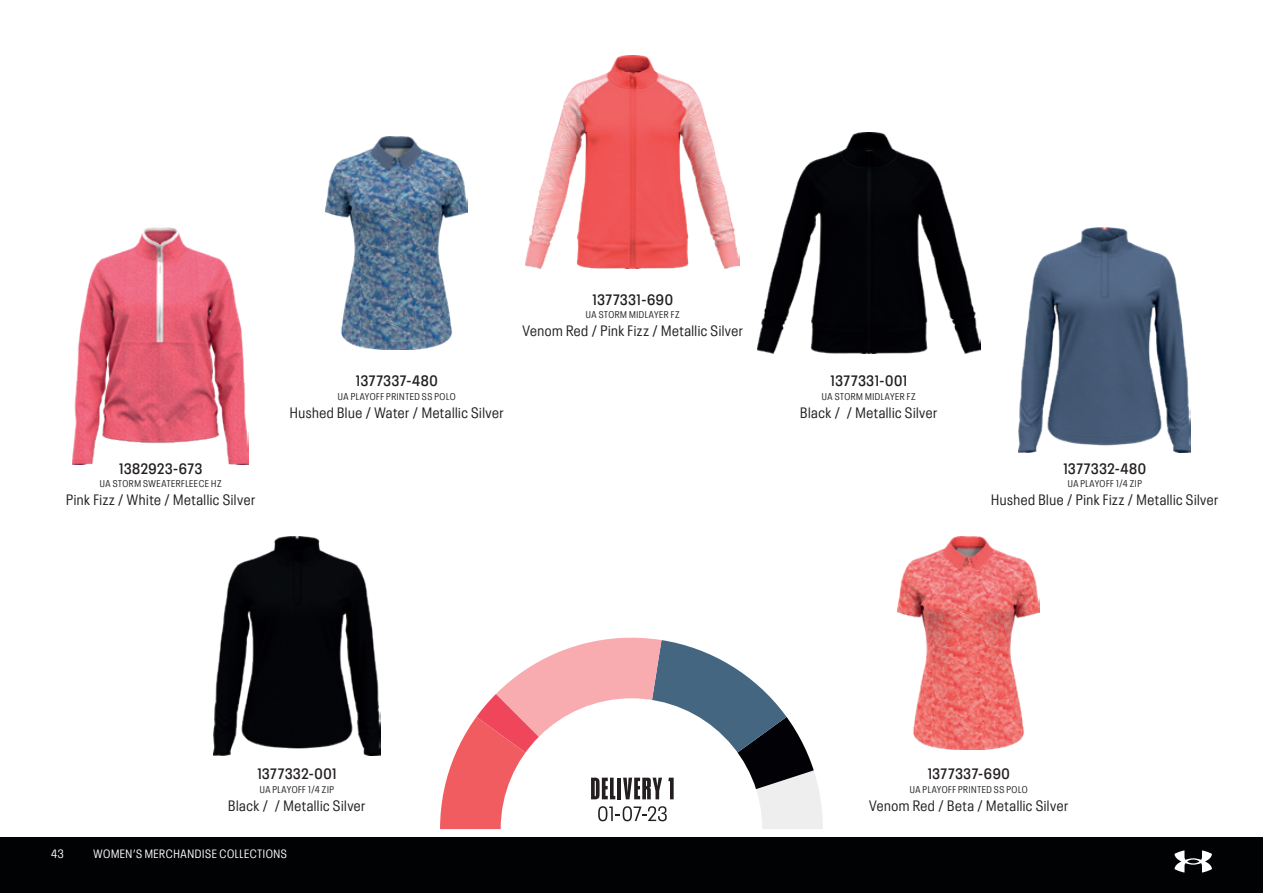
<style>
.page{position:relative;width:1263px;height:893px;background:#fff}
.page>*{position:absolute;margin:0;border:0;box-sizing:border-box;transform-origin:0 0}
.t1{font:condensed 15px "Neue Plak";letter-spacing:.035em;color:#231f20}
.t2{font:600 condensed 15px "Neue Plak";letter-spacing:.04em;color:#231f20}
.t3{font:condensed 12px "Neue Plak";letter-spacing:.05em;color:#fff}
.t4{font:condensed 9.75px "Neue Plak";letter-spacing:.06em;color:#231f20}
</style>
<div class="page">
<div style="left:0;top:838px;width:1263px;height:55px;background:#010203"></div>
<svg style="left:1174px;top:850px;width:38px;height:22px"></svg>
<img style="left:213px;top:536px;width:167px;height:219px">
<img style="left:898px;top:536px;width:142px;height:213px">
<img style="left:1019px;top:227px;width:172px;height:225px">
<img style="left:73px;top:227px;width:176px;height:238px">
<img style="left:326px;top:137px;width:142px;height:213px">
<img style="left:758px;top:133px;width:222px;height:221px">
<img style="left:526px;top:56px;width:214px;height:212px">
<svg style="left:440px;top:638px;width:383px;height:191px"></svg>
<p class="t2" style="left:119px;top:457px;width:85px">1382923-673</p>
<p class="t4" style="left:100px;top:477px;width:123px">UA STORM SWEATERFLEECE HZ</p>
<p class="t1" style="left:66px;top:489px;width:190px">Pink Fizz / White / Metallic Silver</p>
<p class="t2" style="left:356px;top:370px;width:83px">1377337-480</p>
<p class="t4" style="left:338px;top:389px;width:119px">UA PLAYOFF PRINTED SS POLO</p>
<p class="t1" style="left:290px;top:402px;width:215px">Hushed Blue / Water / Metallic Silver</p>
<p class="t2" style="left:593px;top:288px;width:82px">1377331-690</p>
<p class="t4" style="left:586px;top:308px;width:95px">UA STORM MIDLAYER FZ</p>
<p class="t1" style="left:522px;top:320px;width:222px">Venom Red / Pink Fizz / Metallic Silver</p>
<p class="t2" style="left:831px;top:370px;width:78px">1377331-001</p>
<p class="t4" style="left:822px;top:389px;width:95px">UA STORM MIDLAYER FZ</p>
<p class="t1" style="left:800px;top:402px;width:139px">Black / / Metallic Silver</p>
<p class="t2" style="left:1063px;top:457px;width:84px">1377332-480</p>
<p class="t4" style="left:1068px;top:477px;width:76px">UA PLAYOFF 1/4 ZIP</p>
<p class="t1" style="left:991px;top:489px;width:229px">Hushed Blue / Pink Fizz / Metallic Silver</p>
<p class="t2" style="left:257px;top:763px;width:80px">1377332-001</p>
<p class="t4" style="left:260px;top:782px;width:76px">UA PLAYOFF 1/4 ZIP</p>
<p class="t1" style="left:228px;top:794px;width:139px">Black / / Metallic Silver</p>
<p class="t3" style="left:51px;top:845px;width:14px">43</p>
<p class="t3" style="left:94px;top:845px;width:195px">WOMEN’S MERCHANDISE COLLECTIONS</p>
<p class="t2" style="left:928px;top:763px;width:84px">1377337-690</p>
<p class="t4" style="left:910px;top:782px;width:119px">UA PLAYOFF PRINTED SS POLO</p>
<p class="t1" style="left:869px;top:794px;width:201px">Venom Red / Beta / Metallic Silver</p>
</div>
